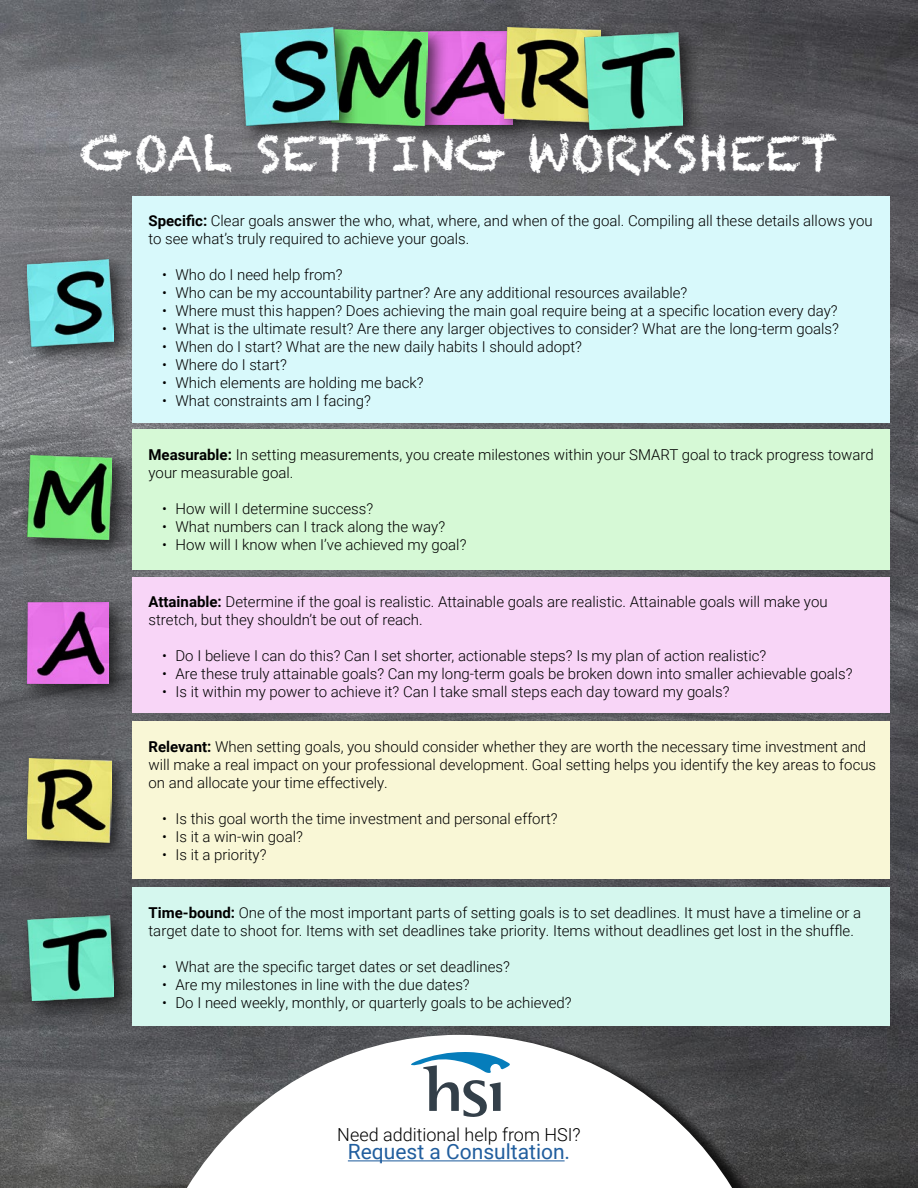
<style>
.page{position:relative;width:918px;height:1188px;background:#fff}
.page>*{position:absolute;margin:0;border:0;box-sizing:border-box;transform-origin:0 0}
.t1{font:48px "Chalkduster";color:#fff}
.t2{font:21px "Roboto";color:#215e9e}
.t3{font:300 18px "Roboto";color:#000}
.t4{font:300 15px/18px "Roboto";color:#000}
.s1{font-weight:700}
</style>
<div class="page">
<img style="left:0;top:0;width:918px;height:1188px">
<div style="left:194px;top:1032px;width:559px;height:156px;background:#000;opacity:.75"></div>
<svg style="left:187px;top:1035px;width:545px;height:153px"></svg>
<div style="left:132px;top:196px;width:758px;height:226px;background:#d8f9fb"></div>
<div style="left:132px;top:721px;width:758px;height:158px;background:#f9f7d6"></div>
<div style="left:132px;top:888px;width:758px;height:138px;background:#d5f7ee"></div>
<div style="left:132px;top:577px;width:758px;height:136px;background:#f8d5f7"></div>
<div style="left:132px;top:430px;width:758px;height:140px;background:#d6f9d6"></div>
<div style="left:19px;top:595px;width:111px;height:111px;background:#000;opacity:.65"></div>
<img style="left:27px;top:603px;width:82px;height:81px">
<div style="left:19px;top:448px;width:114px;height:113px;background:#000;opacity:.65"></div>
<img style="left:27px;top:456px;width:85px;height:84px">
<div style="left:19px;top:750px;width:113px;height:114px;background:#000;opacity:.65"></div>
<img style="left:27px;top:758px;width:84px;height:85px">
<div style="left:19px;top:251px;width:115px;height:117px;background:#000;opacity:.65"></div>
<img style="left:27px;top:259px;width:86px;height:87px">
<div style="left:411px;top:24px;width:123px;height:122px;background:#000;opacity:.65"></div>
<img style="left:449px;top:32px;width:48px;height:92px">
<div style="left:323px;top:22px;width:126px;height:125px;background:#000;opacity:.65"></div>
<img style="left:360px;top:30px;width:68px;height:95px">
<div style="left:497px;top:19px;width:125px;height:125px;background:#000;opacity:.65"></div>
<img style="left:505px;top:27px;width:72px;height:96px">
<div style="left:233px;top:19px;width:127px;height:128px;background:#000;opacity:.65"></div>
<img style="left:241px;top:27px;width:98px;height:99px">
<div style="left:577px;top:25px;width:126px;height:125px;background:#000;opacity:.65"></div>
<img style="left:584px;top:33px;width:98px;height:96px">
<div style="left:19px;top:908px;width:115px;height:114px;background:#000;opacity:.65"></div>
<img style="left:27px;top:916px;width:86px;height:85px">
<svg style="left:408px;top:1051px;width:103px;height:66px"></svg>
<hr style="left:348px;top:1160px;width:217px;height:1px;background:#215e9e">
<h1 class="t1" style="left:80px;top:126px;width:759px">GOAL SETTING WORKSHEET</h1>
<p class="t4" style="left:148px;top:211px;width:726px"><span class="s1">Specific:</span> Clear goals answer the who, what, where, and when of the goal. Compiling all these details allows you to see what’s truly required to achieve your goals.</p>
<p class="t4" style="left:162px;top:265px;width:182px">• Who do I need help from?</p>
<p class="t4" style="left:162px;top:283px;width:527px">• Who can be my accountability partner? Are any additional resources available?</p>
<p class="t4" style="left:162px;top:301px;width:677px">• Where must this happen? Does achieving the main goal require being at a specific location every day?</p>
<p class="t4" style="left:162px;top:319px;width:679px">• What is the ultimate result? Are there any larger objectives to consider? What are the long-term goals?</p>
<p class="t4" style="left:162px;top:337px;width:422px">• When do I start? What are the new daily habits I should adopt?</p>
<p class="t4" style="left:162px;top:355px;width:126px">• Where do I start?</p>
<p class="t4" style="left:162px;top:373px;width:263px">• Which elements are holding me back?</p>
<p class="t4" style="left:162px;top:391px;width:210px">• What constraints am I facing?</p>
<p class="t4" style="left:148px;top:445px;width:727px"><span class="s1">Measurable:</span> In setting measurements, you create milestones within your SMART goal to track progress toward your measurable goal.</p>
<p class="t4" style="left:162px;top:499px;width:213px">• How will I determine success?</p>
<p class="t4" style="left:162px;top:517px;width:285px">• What numbers can I track along the way?</p>
<p class="t4" style="left:162px;top:535px;width:306px">• How will I know when I’ve achieved my goal?</p>
<p class="t4" style="left:148px;top:592px;width:681px"><span class="s1">Attainable:</span> Determine if the goal is realistic. Attainable goals are realistic. Attainable goals will make you stretch, but they shouldn’t be out of reach.</p>
<p class="t4" style="left:162px;top:646px;width:606px">• Do I believe I can do this? Can I set shorter, actionable steps? Is my plan of action realistic?</p>
<p class="t4" style="left:162px;top:664px;width:692px">• Are these truly attainable goals? Can my long-term goals be broken down into smaller achievable goals?</p>
<p class="t4" style="left:162px;top:682px;width:569px">• Is it within my power to achieve it? Can I take small steps each day toward my goals?</p>
<p class="t4" style="left:148px;top:737px;width:729px"><span class="s1">Relevant:</span> When setting goals, you should consider whether they are worth the necessary time investment and will make a real impact on your professional development. Goal setting helps you identify the key areas to focus on and allocate your time effectively.</p>
<p class="t4" style="left:162px;top:809px;width:397px">• Is this goal worth the time investment and personal effort?</p>
<p class="t4" style="left:162px;top:827px;width:142px">• Is it a win-win goal?</p>
<p class="t4" style="left:162px;top:845px;width:106px">• Is it a priority?</p>
<p class="t4" style="left:148px;top:903px;width:714px"><span class="s1">Time-bound:</span> One of the most important parts of setting goals is to set deadlines. It must have a timeline or a target date to shoot for. Items with set deadlines take priority. Items without deadlines get lost in the shuffle.</p>
<p class="t4" style="left:162px;top:957px;width:349px">• What are the specific target dates or set deadlines?</p>
<p class="t4" style="left:162px;top:975px;width:309px">• Are my milestones in line with the due dates?</p>
<p class="t4" style="left:162px;top:993px;width:411px">• Do I need weekly, monthly, or quarterly goals to be achieved?</p>
<p class="t3" style="left:337px;top:1122px;width:245px">Need additional help from HSI?</p>
<h2 class="t2" style="left:348px;top:1137px;width:224px">Request a Consultation.</h2>
</div>
